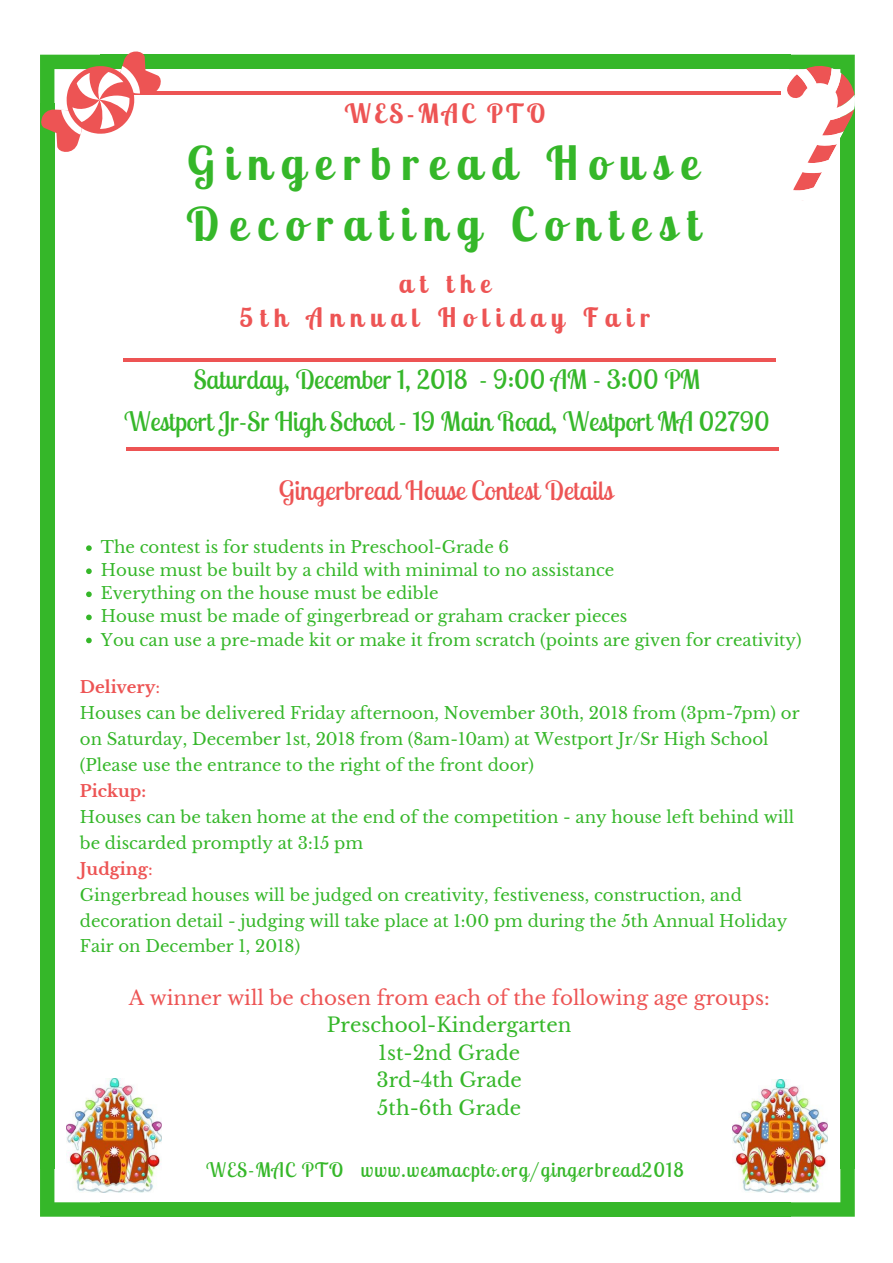
<style>
.page{position:relative;width:893px;height:1263px;background:#fff}
.page>*{position:absolute;margin:0;border:0;box-sizing:border-box;transform-origin:0 0}
.t1{font:700 46.35px/60.2px "Lobster Two";letter-spacing:.22em;color:#35b729}
.t2{font:26.47px/41.1px "Lobster Two";color:#35b729;text-align:center}
.t3{font:26.47px "Lobster Two";color:#ed5454}
.t4{font:700 26.47px/34.3px "Lobster Two";letter-spacing:.26em;color:#ed5454;text-align:center}
.t5{font:700 26.47px "Lobster Two";letter-spacing:.12em;color:#ed5454}
.t6{font:19.88px/27.6px "Libre Baskerville";color:#35b729;text-align:center}
.t7{font:19.88px "Libre Baskerville";color:#ed5454}
.t8{font:19.88px "Lobster Two";letter-spacing:.06em;color:#35b729}
.t9{font:16.58px/25.9px "Libre Baskerville";color:#35b729}
.t10{font:700 16.58px "Libre Baskerville";color:#ed5454}
.s1{font-weight:700;color:#ed5454}
.s2{color:#ed5454}
</style>
<div class="page">
<div style="left:40px;top:104px;width:14px;height:1065px;background:#35b729"></div>
<svg style="left:40px;top:1167px;width:63px;height:50px"></svg>
<div style="left:100px;top:1202px;width:691px;height:15px;background:#35b729"></div>
<svg style="left:791px;top:1169px;width:64px;height:48px"></svg>
<div style="left:840px;top:104px;width:15px;height:1065px;background:#35b729"></div>
<div style="left:100px;top:55px;width:691px;height:14px;background:#35b729"></div>
<hr style="left:123px;top:358px;width:653px;height:4px;background:#ed5454">
<hr style="left:128px;top:91px;width:653px;height:4px;background:#ed5454">
<svg style="left:40px;top:51px;width:128px;height:118px"></svg>
<svg style="left:787px;top:55px;width:68px;height:146px"></svg>
<img style="left:66px;top:1079px;width:96px;height:113px">
<hr style="left:126px;top:447px;width:653px;height:4px;background:#ed5454">
<img style="left:733px;top:1079px;width:95px;height:113px">
<svg style="left:86px;top:545px;width:6px;height:6px"></svg>
<svg style="left:86px;top:568px;width:6px;height:6px"></svg>
<svg style="left:86px;top:591px;width:6px;height:6px"></svg>
<svg style="left:86px;top:615px;width:6px;height:5px"></svg>
<svg style="left:86px;top:638px;width:6px;height:5px"></svg>
<h2 class="t5" style="left:344px;top:96px;width:202px">WES-MAC PTO</h2>
<h1 class="t1" style="left:186px;top:133px;width:514px">Gingerbread House<br>Decorating Contest</h1>
<h2 class="t4" style="left:239px;top:266px;width:412px">at the<br>5th Annual Holiday Fair</h2>
<h2 class="t2" style="left:124px;top:359px;width:647px">Saturday, December 1, 2018 - 9:00 AM - 3:00 PM<br>Westport Jr-Sr High School - 19 Main Road, Westport MA 02790</h2>
<h2 class="t3" style="left:279px;top:473px;width:336px">Gingerbread House Contest Details</h2>
<p class="t9" style="left:101px;top:536px;width:702px;line-height:23.1px">The contest is for students in Preschool-Grade 6<br>House must be built by a child with minimal to no assistance<br>Everything on the house must be edible<br>House must be made of gingerbread or graham cracker pieces<br>You can use a pre-made kit or make it from scratch (points are given for creativity)</p>
<p class="t9" style="left:80px;top:675px;width:721px"><span class="s1">Delivery</span><span class="s2">:<br></span>Houses can be delivered Friday afternoon, November 30th, 2018 from (3pm-7pm) or on Saturday, December 1st, 2018 from (8am-10am) at Westport Jr/Sr High School (Please use the entrance to the right of the front door)</p>
<p class="t10" style="left:80px;top:781px;width:68px">Pickup:</p>
<p class="t9" style="left:80px;top:804px;width:716px">Houses can be taken home at the end of the competition - any house left behind will be discarded promptly at 3:15 pm<br><span class="s1">Judging</span><span class="s2">:<br></span>Gingerbread houses will be judged on creativity, festiveness, construction, and decoration detail - judging will take place at 1:00 pm during the 5th Annual Holiday Fair on December 1, 2018)</p>
<p class="t7" style="left:129px;top:985px;width:642px">A winner will be chosen from each of the following age groups:</p>
<p class="t6" style="left:327px;top:1011px;width:246px">Preschool-Kindergarten<br>1st-2nd Grade<br>3rd-4th Grade<br>5th-6th Grade</p>
<p class="t8" style="left:206px;top:1157px;width:479px">WES-MAC PTO www.wesmacpto.org/gingerbread2018</p>
</div>
